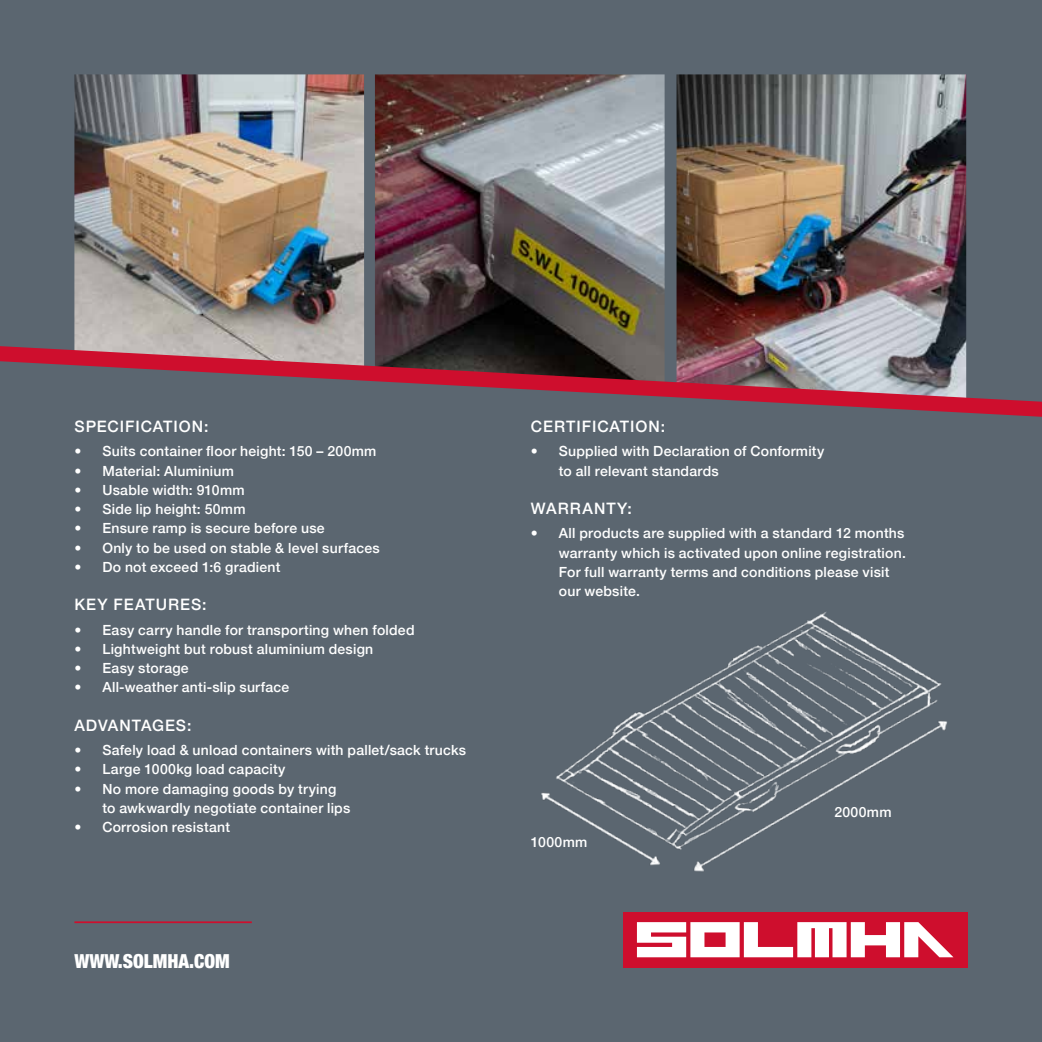
<style>
.page{position:relative;width:1042px;height:1042px;background:#5b6670}
.page>*{position:absolute;margin:0;border:0;box-sizing:border-box;transform-origin:0 0}
.t1{font:900 condensed 19.25px "Helvetica Neue";color:#fff}
.t2{font:500 15.75px "Helvetica Neue";letter-spacing:.06em;color:#fff}
.t3{font:500 14px/19.2px "Helvetica Neue";letter-spacing:.015em;color:#fff}
</style>
<div class="page">
<hr style="left:74px;top:921px;width:178px;height:2px;background:#ce0e2d">
<img style="left:375px;top:74px;width:289px;height:272px">
<img style="left:74px;top:74px;width:290px;height:272px">
<img style="left:676px;top:74px;width:290px;height:272px">
<div style="left:623px;top:912px;width:344px;height:55px;background:#ce0e2d"></div>
<svg style="left:637px;top:922px;width:316px;height:35px"></svg>
<svg style="left:0;top:346px;width:1042px;height:71px"></svg>
<img style="left:541px;top:612px;width:407px;height:260px">
<p class="t2" style="left:74px;top:414px;width:136px">SPECIFICATION:</p>
<p class="t3" style="left:74px;top:441px;width:303px">• Suits container floor height: 150 – 200mm</p>
<p class="t3" style="left:74px;top:460px;width:161px">• Material: Aluminium</p>
<p class="t3" style="left:74px;top:479px;width:172px">• Usable width: 910mm</p>
<p class="t3" style="left:74px;top:498px;width:173px">• Side lip height: 50mm</p>
<p class="t3" style="left:74px;top:518px;width:252px">• Ensure ramp is secure before use</p>
<p class="t3" style="left:74px;top:537px;width:307px">• Only to be used on stable &amp; level surfaces</p>
<p class="t3" style="left:74px;top:556px;width:207px">• Do not exceed 1:6 gradient</p>
<p class="t2" style="left:74px;top:592px;width:134px">KEY FEATURES:</p>
<p class="t3" style="left:74px;top:619px;width:342px">• Easy carry handle for transporting when folded</p>
<p class="t3" style="left:74px;top:638px;width:300px">• Lightweight but robust aluminium design</p>
<p class="t3" style="left:74px;top:657px;width:116px">• Easy storage</p>
<p class="t3" style="left:74px;top:676px;width:216px">• All-weather anti-slip surface</p>
<p class="t2" style="left:74px;top:712px;width:118px">ADVANTAGES:</p>
<p class="t3" style="left:74px;top:739px;width:393px">• Safely load &amp; unload containers with pallet/sack trucks</p>
<p class="t3" style="left:74px;top:758px;width:213px">• Large 1000kg load capacity</p>
<p class="t3" style="left:102px;top:778px;width:249px;text-indent:-28px">• No more damaging goods by trying to awkwardly negotiate container lips</p>
<p class="t3" style="left:74px;top:816px;width:157px">• Corrosion resistant</p>
<h1 class="t1" style="left:74px;top:945px;width:157px">WWW.SOLMHA.COM</h1>
<p class="t2" style="left:531px;top:414px;width:136px">CERTIFICATION:</p>
<p class="t3" style="left:559px;top:441px;width:267px;text-indent:-28px">• Supplied with Declaration of Conformity to all relevant standards</p>
<p class="t2" style="left:531px;top:496px;width:102px">WARRANTY:</p>
<p class="t3" style="left:559px;top:522px;width:348px;text-indent:-28px">• All products are supplied with a standard 12 months warranty which is activated upon online registration.<br>For full warranty terms and conditions please visit our website.</p>
<p class="t3" style="left:531px;top:831px;width:58px">1000mm</p>
<p class="t3" style="left:834px;top:802px;width:59px">2000mm</p>
</div>
